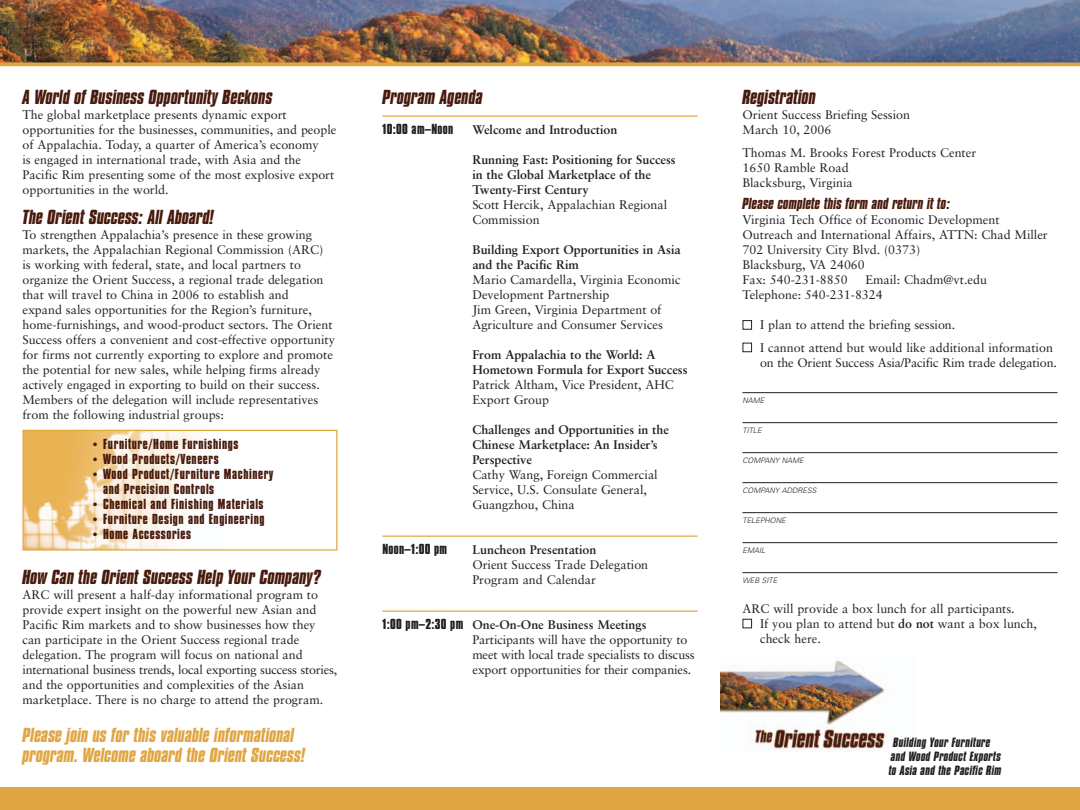
<style>
.page{position:relative;width:1080px;height:810px;background:#fff}
.page>*{position:absolute;margin:0;border:0;box-sizing:border-box;transform-origin:0 0}
.t1{font:italic 700 17.5px "Compacta BT";color:#481a0c}
.t2{font:italic 700 17.5px/20px "Compacta BT";color:#e0a644}
.t3{font:italic 700 13.75px "Compacta BT";letter-spacing:.005em;color:#481a0c}
.t4{font:12.5px/15px "Sabon";color:#231f20}
.t5{font:700 12.5px/15px "Sabon";color:#231f20}
.t6{font:700 12.5px/15px "Compacta BT";letter-spacing:.045em;color:#481a0c}
.t7{font:700 12.5px "Compacta BT";letter-spacing:.025em;color:#231f20}
.t8{font:italic 700 11.5px/13.9px "Compacta BT";letter-spacing:.02em;color:#231f20;text-align:center}
.t9{font:italic 300 7.5px "Univers";color:#231f20}
.s1{font-family:"Compacta BT";font-weight:700}
.s2{font-weight:700}
.s3{color:#fff}
</style>
<div class="page">
<img style="left:24px;top:432px;width:175px;height:117px">
<div style="left:22px;top:430px;width:316px;height:121px;border:1px solid #e0a644"></div>
<hr style="left:382px;top:116px;width:316px;height:1px;background:#e0a644">
<hr style="left:382px;top:536px;width:316px;height:1px;background:#e0a644">
<hr style="left:382px;top:611px;width:316px;height:1px;background:#e0a644">
<hr style="left:742px;top:392px;width:316px;height:1px;background:#231f20">
<hr style="left:742px;top:422px;width:316px;height:1px;background:#231f20">
<hr style="left:742px;top:452px;width:316px;height:1px;background:#231f20">
<hr style="left:742px;top:482px;width:316px;height:1px;background:#231f20">
<hr style="left:742px;top:512px;width:316px;height:1px;background:#231f20">
<hr style="left:742px;top:542px;width:316px;height:1px;background:#231f20">
<hr style="left:742px;top:572px;width:316px;height:1px;background:#231f20">
<img style="left:0;top:0;width:1080px;height:62px">
<svg style="left:0;top:62px;width:1080px;height:4px;background:#d39c44"></svg>
<img style="left:720px;top:660px;width:167px;height:91px">
<div style="left:0;top:788px;width:1080px;height:22px;background:#e0a644"></div>
<h1 class="t1" style="left:22px;top:90px;width:252px">A World of Business Opportunity Beckons</h1>
<p class="t4" style="left:22px;top:108px;width:315px">The global marketplace presents dynamic export opportunities for the businesses, communities, and people of Appalachia. Today, a quarter of America’s economy<br>is engaged in international trade, with Asia and the Pacific Rim presenting some of the most explosive export opportunities in the world.</p>
<h1 class="t1" style="left:22px;top:210px;width:193px">The Orient Success: All Aboard!</h1>
<p class="t4" style="left:22px;top:228px;width:314px">To strengthen Appalachia’s presence in these growing markets, the Appalachian Regional Commission (ARC)<br>is working with federal, state, and local partners to organize the Orient Success, a regional trade delegation that will travel to China in 2006 to establish and<br>expand sales opportunities for the Region’s furniture, home-furnishings, and wood-product sectors. The Orient Success offers a convenient and cost-effective opportunity for firms not currently exporting to explore and promote the potential for new sales, while helping firms already actively engaged in exporting to build on their success.<br>Members of the delegation will include representatives from the following industrial groups:</p>
<p class="t6" style="left:92px;top:438px;width:148px">• Furniture/Home Furnishings</p>
<p class="t6" style="left:92px;top:453px;width:129px">• Wood Products/Veneers</p>
<p class="t6" style="left:103px;top:468px;width:172px;text-indent:-12px">• Wood Product/Furniture Machinery and Precision Controls</p>
<p class="t6" style="left:92px;top:498px;width:174px">• Chemical and Finishing Materials</p>
<p class="t6" style="left:92px;top:513px;width:174px">• Furniture Design and Engineering</p>
<p class="t6" style="left:92px;top:528px;width:101px">• Home Accessories</p>
<h1 class="t1" style="left:22px;top:570px;width:300px">How Can the Orient Success Help Your Company?</h1>
<p class="t4" style="left:22px;top:588px;width:316px">ARC will present a half-day informational program to provide expert insight on the powerful new Asian and Pacific Rim markets and to show businesses how they can participate in the Orient Success regional trade delegation. The program will focus on national and international business trends, local exporting success stories, and the opportunities and complexities of the Asian marketplace. There is no charge to attend the program.</p>
<h1 class="t2" style="left:22px;top:726px;width:284px">Please join us for this valuable informational program. Welcome aboard the Orient Success!</h1>
<h1 class="t1" style="left:383px;top:90px;width:102px">Program Agenda</h1>
<p class="t7" style="left:382px;top:124px;width:72px">10:00 am–Noon</p>
<p class="t5" style="left:472px;top:123px;width:146px">Welcome and Introduction</p>
<p class="t5" style="left:472px;top:153px;width:205px">Running Fast: Positioning for Success in the Global Marketplace of the<br>Twenty-First Century</p>
<p class="t4" style="left:472px;top:198px;width:196px">Scott Hercik, Appalachian Regional<br>Commission</p>
<p class="t5" style="left:472px;top:243px;width:210px">Building Export Opportunities in Asia and the Pacific Rim</p>
<p class="t4" style="left:472px;top:273px;width:210px">Mario Camardella, Virginia Economic Development Partnership<br>Jim Green, Virginia Department of Agriculture and Consumer Services</p>
<p class="t5" style="left:472px;top:348px;width:217px">From Appalachia to the World: A<br>Hometown Formula for Export Success</p>
<p class="t4" style="left:472px;top:378px;width:203px">Patrick Altham, Vice President, AHC<br>Export Group</p>
<p class="t5" style="left:472px;top:423px;width:198px">Challenges and Opportunities in the<br>Chinese Marketplace: An Insider’s<br>Perspective</p>
<p class="t4" style="left:472px;top:468px;width:187px">Cathy Wang, Foreign Commercial<br>Service, U.S. Consulate General,<br>Guangzhou, China</p>
<p class="t7" style="left:382px;top:544px;width:66px">Noon–1:00 pm</p>
<p class="t5" style="left:472px;top:543px;width:125px">Luncheon Presentation</p>
<p class="t4" style="left:472px;top:558px;width:177px">Orient Success Trade Delegation<br>Program and Calendar</p>
<p class="t4" style="left:472px;top:618px;width:224px;text-indent:-90px"><span class="s1">1:00 pm–2:30 pm</span> <span class="s2">One-On-One Business Meetings </span>Participants will have the opportunity to meet with local trade specialists to discuss export opportunities for their companies.</p>
<h1 class="t1" style="left:742px;top:90px;width:75px">Registration</h1>
<p class="t4" style="left:742px;top:108px;width:169px">Orient Success Briefing Session<br>March 10, 2006</p>
<p class="t4" style="left:742px;top:146px;width:235px">Thomas M. Brooks Forest Products Center<br>1650 Ramble Road<br>Blacksburg, Virginia</p>
<p class="t3" style="left:742px;top:198px;width:209px">Please complete this form and return it to:</p>
<p class="t4" style="left:742px;top:213px;width:307px">Virginia Tech Office of Economic Development Outreach and International Affairs, ATTN: Chad Miller 702 University City Blvd. (0373)<br>Blacksburg, VA 24060<br>Fax: 540-231-8850</p>
<p class="t4" style="left:742px;top:273px;width:246px;text-indent:123px">Email: Chadm@vt.edu<br>Telephone: 540-231-8324</p>
<p class="t4" style="left:742px;top:318px;width:214px"><span class="s3">■</span> I plan to attend the briefing session.</p>
<p class="t4" style="left:760px;top:341px;width:298px;text-indent:-18px"><span class="s3">■</span> I cannot attend but would like additional information on the Orient Success Asia/Pacific Rim trade delegation.</p>
<p class="t9" style="left:742px;top:398px;width:24px">NAME</p>
<p class="t9" style="left:742px;top:428px;width:21px">TITLE</p>
<p class="t9" style="left:742px;top:458px;width:63px">COMPANY NAME</p>
<p class="t9" style="left:742px;top:488px;width:75px">COMPANY ADDRESS</p>
<p class="t9" style="left:742px;top:518px;width:45px">TELEPHONE</p>
<p class="t9" style="left:742px;top:548px;width:24px">EMAIL</p>
<p class="t9" style="left:742px;top:578px;width:36px">WEB SITE</p>
<p class="t4" style="left:742px;top:602px;width:274px">ARC will provide a box lunch for all participants.</p>
<p class="t4" style="left:760px;top:617px;width:278px;text-indent:-18px"><span class="s3">■</span> If you plan to attend but <span class="s2">do not</span> want a box lunch, check here.</p>
<p class="t8" style="left:889px;top:737px;width:114px">Building Your Furniture and Wood Product Exports to Asia and the Pacific Rim</p>
</div>
